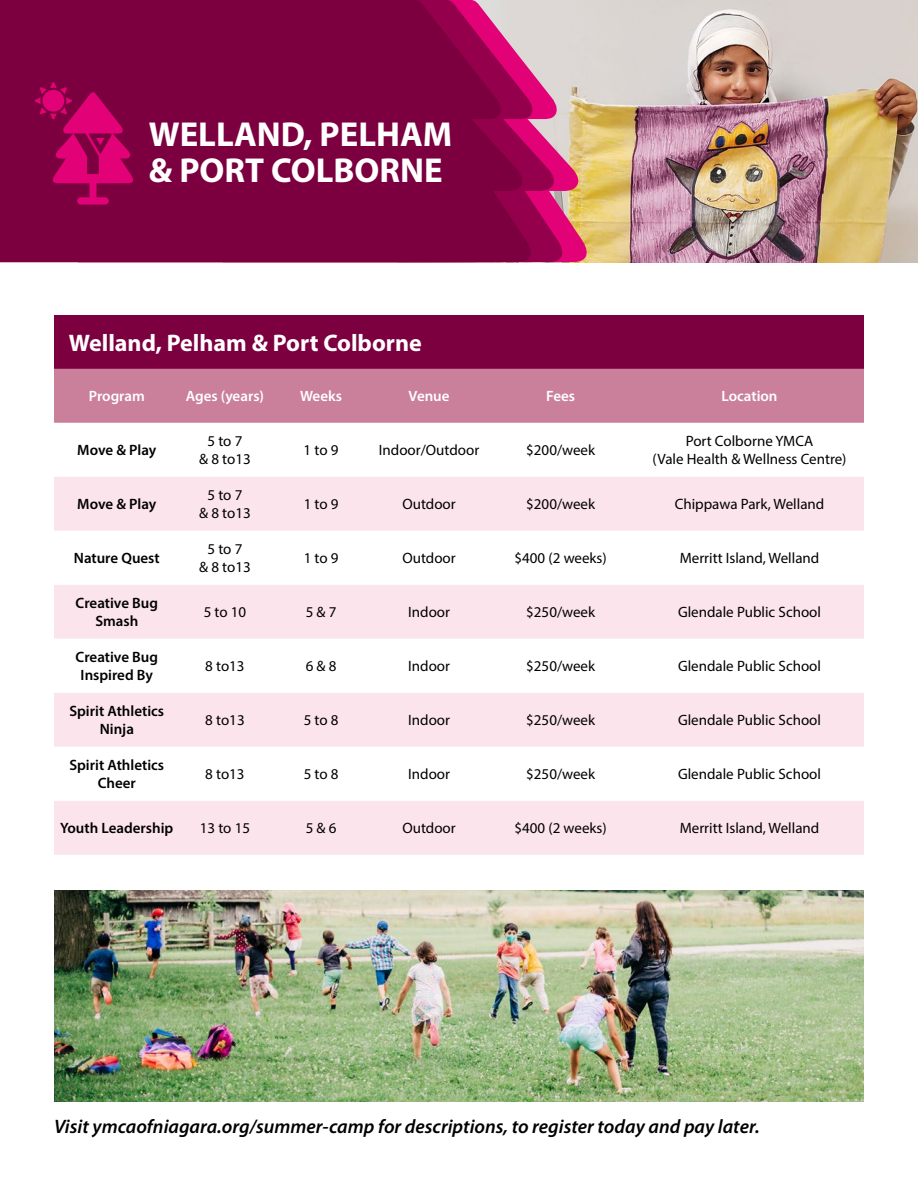
<style>
.page{position:relative;width:918px;height:1188px;background:#fff}
.page>*{position:absolute;margin:0;border:0;box-sizing:border-box;transform-origin:0 0}
.t1{font:700 34.8px/35.4px "Myriad Pro";color:#fff}
.t2{font:700 24px "Myriad Pro";color:#fff}
.t3{font:italic 600 19.5px "Myriad Pro";color:#000}
.t4{font:15px/18px "Myriad Pro";color:#000;text-align:center}
.t5{font:600 15px/18px "Myriad Pro";color:#000;text-align:center}
.t6{font:600 15px "Myriad Pro";color:#fff}
</style>
<div class="page">
<img style="left:597px;top:0;width:321px;height:262px">
<svg style="left:562px;top:0;width:35px;height:262px;background:#dfb49d"></svg>
<svg style="left:541px;top:0;width:21px;height:262px;background:#d26d9f"></svg>
<svg style="left:0;top:0;width:541px;height:262px;background:#820445"></svg>
<svg style="left:35px;top:82px;width:102px;height:123px;background:#a30055"></svg>
<div style="left:54px;top:315px;width:810px;height:54px;background:#7c0040"></div>
<div style="left:54px;top:369px;width:810px;height:54px;background:#ca7f9a"></div>
<div style="left:54px;top:477px;width:810px;height:378px;background:#fce4ec"></div>
<svg style="left:54px;top:531px;width:810px;height:270px"></svg>
<img style="left:54px;top:890px;width:810px;height:212px">
<h1 class="t1" style="left:149px;top:116px;width:305px">WELLAND, PELHAM &amp; PORT COLBORNE</h1>
<h2 class="t2" style="left:69px;top:327px;width:354px">Welland, Pelham &amp; Port Colborne</h2>
<p class="t6" style="left:89px;top:387px;width:57px">Program</p>
<p class="t6" style="left:186px;top:387px;width:80px">Ages (years)</p>
<p class="t6" style="left:300px;top:387px;width:43px">Weeks</p>
<p class="t6" style="left:409px;top:387px;width:43px">Venue</p>
<p class="t6" style="left:546px;top:387px;width:30px">Fees</p>
<p class="t6" style="left:721px;top:387px;width:58px">Location</p>
<p class="t5" style="left:77px;top:441px;width:81px">Move &amp; Play</p>
<p class="t4" style="left:199px;top:432px;width:53px">5 to 7<br>&amp; 8 to13</p>
<p class="t4" style="left:304px;top:441px;width:36px">1 to 9</p>
<p class="t4" style="left:379px;top:441px;width:102px">Indoor/Outdoor</p>
<p class="t4" style="left:526px;top:441px;width:70px">$200/week</p>
<p class="t4" style="left:652px;top:432px;width:196px">Port Colborne YMCA<br>(Vale Health &amp; Wellness Centre)</p>
<p class="t5" style="left:77px;top:495px;width:81px">Move &amp; Play</p>
<p class="t4" style="left:199px;top:486px;width:53px">5 to 7<br>&amp; 8 to13</p>
<p class="t4" style="left:304px;top:495px;width:36px">1 to 9</p>
<p class="t4" style="left:402px;top:495px;width:55px">Outdoor</p>
<p class="t4" style="left:526px;top:495px;width:70px">$200/week</p>
<p class="t4" style="left:675px;top:495px;width:151px">Chippawa Park, Welland</p>
<p class="t5" style="left:74px;top:549px;width:87px">Nature Quest</p>
<p class="t4" style="left:199px;top:540px;width:53px">5 to 7<br>&amp; 8 to13</p>
<p class="t4" style="left:304px;top:549px;width:36px">1 to 9</p>
<p class="t4" style="left:402px;top:549px;width:55px">Outdoor</p>
<p class="t4" style="left:515px;top:549px;width:94px">$400 (2 weeks)</p>
<p class="t4" style="left:680px;top:549px;width:141px">Merritt Island, Welland</p>
<p class="t5" style="left:76px;top:594px;width:84px">Creative Bug<br>Smash</p>
<p class="t4" style="left:204px;top:603px;width:44px">5 to 10</p>
<p class="t4" style="left:306px;top:603px;width:32px">5 &amp; 7</p>
<p class="t4" style="left:408px;top:603px;width:43px">Indoor</p>
<p class="t4" style="left:526px;top:603px;width:70px">$250/week</p>
<p class="t4" style="left:678px;top:603px;width:145px">Glendale Public School</p>
<p class="t5" style="left:76px;top:648px;width:84px">Creative Bug<br>Inspired By</p>
<p class="t4" style="left:205px;top:657px;width:41px">8 to13</p>
<p class="t4" style="left:306px;top:657px;width:32px">6 &amp; 8</p>
<p class="t4" style="left:408px;top:657px;width:43px">Indoor</p>
<p class="t4" style="left:526px;top:657px;width:70px">$250/week</p>
<p class="t4" style="left:678px;top:657px;width:145px">Glendale Public School</p>
<p class="t5" style="left:69px;top:702px;width:96px">Spirit Athletics<br>Ninja</p>
<p class="t4" style="left:205px;top:711px;width:41px">8 to13</p>
<p class="t4" style="left:304px;top:711px;width:36px">5 to 8</p>
<p class="t4" style="left:408px;top:711px;width:43px">Indoor</p>
<p class="t4" style="left:526px;top:711px;width:70px">$250/week</p>
<p class="t4" style="left:678px;top:711px;width:145px">Glendale Public School</p>
<p class="t5" style="left:69px;top:756px;width:96px">Spirit Athletics<br>Cheer</p>
<p class="t4" style="left:205px;top:765px;width:41px">8 to13</p>
<p class="t4" style="left:304px;top:765px;width:36px">5 to 8</p>
<p class="t4" style="left:408px;top:765px;width:43px">Indoor</p>
<p class="t4" style="left:526px;top:765px;width:70px">$250/week</p>
<p class="t4" style="left:678px;top:765px;width:145px">Glendale Public School</p>
<p class="t5" style="left:60px;top:819px;width:114px">Youth Leadership</p>
<p class="t4" style="left:200px;top:819px;width:52px">13 to 15</p>
<p class="t4" style="left:306px;top:819px;width:32px">5 &amp; 6</p>
<p class="t4" style="left:402px;top:819px;width:55px">Outdoor</p>
<p class="t4" style="left:515px;top:819px;width:94px">$400 (2 weeks)</p>
<p class="t4" style="left:680px;top:819px;width:141px">Merritt Island, Welland</p>
<h3 class="t3" style="left:54px;top:1114px;width:707px">Visit ymcaofniagara.org/summer-camp for descriptions, to register today and pay later.</h3>
</div>
